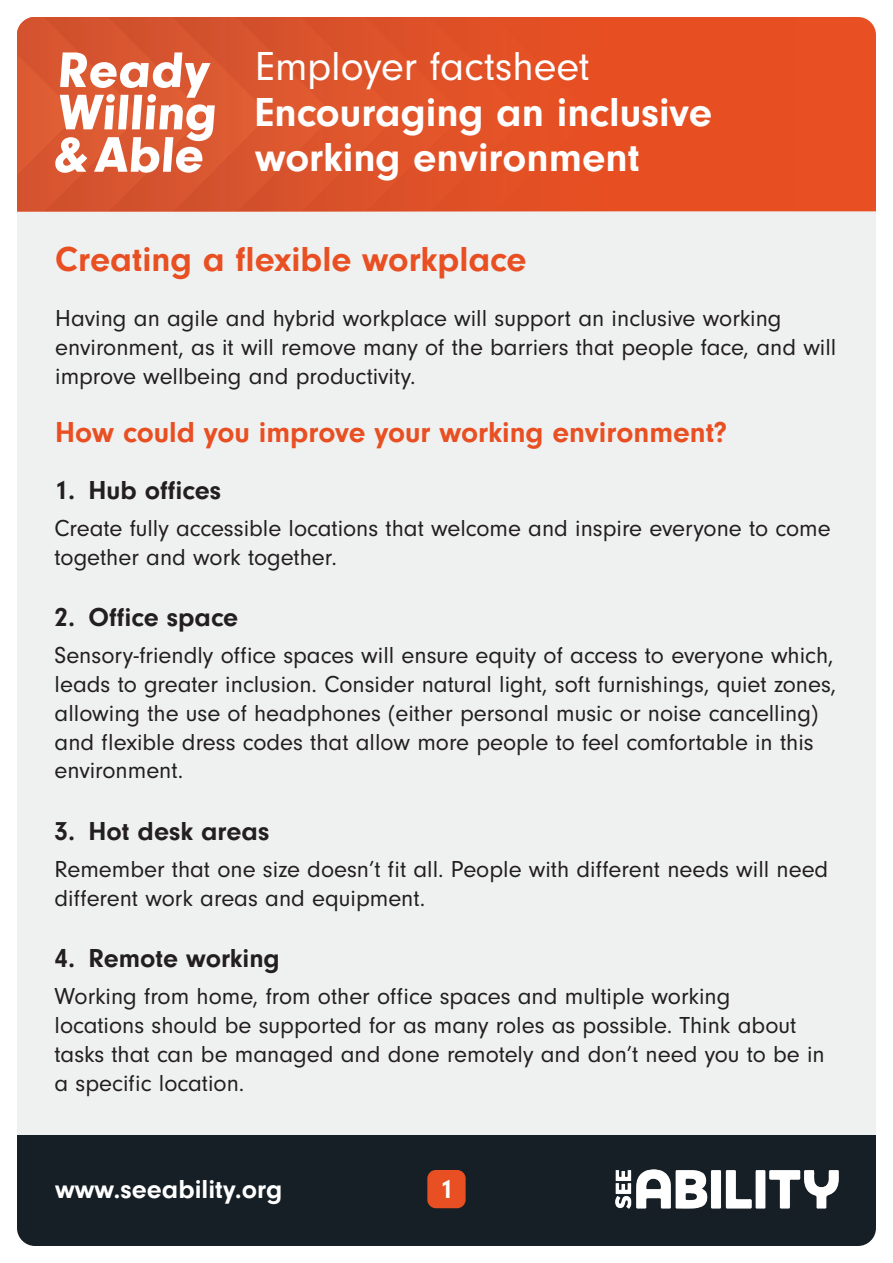
<style>
.page{position:relative;width:893px;height:1263px;background:#fff}
.page>*{position:absolute;margin:0;border:0;box-sizing:border-box;transform-origin:0 0}
.t1{font:700 42px/45px "Neuzeit Gro";color:#fff}
.t2{font:42px "Neuzeit Gro";color:#fff}
.t3{font:700 36px "Neuzeit Gro";color:#e84f22}
.t4{font:700 30px "Neuzeit Gro";color:#e84f22}
.t5{font:700 27px "Neuzeit Gro";color:#231f20}
.t6{font:700 27px "Neuzeit Gro";color:#fff}
.t7{font:24px/28.8px "Neuzeit Gro";color:#231f20}
</style>
<div class="page">
<div style="left:17px;top:17px;width:859px;height:1229px;background:#eff1f0;border-radius:18px"></div>
<div style="left:17px;top:1135px;width:859px;height:111px;background:#161f25;border-radius:18px"></div>
<div style="left:17px;top:1135px;width:859px;height:77px;background:#161f25"></div>
<div style="left:427px;top:1170px;width:39px;height:38px;background:#e84f22;border-radius:9px"></div>
<img style="left:615px;top:1169px;width:224px;height:40px">
<div style="left:794px;top:17px;width:82px;height:194px;background:#e84f22"></div>
<svg style="left:17px;top:17px;width:777px;height:194px;background:#e05a32"></svg>
<h1 class="t2" style="left:255px;top:44px;width:336px">Employer factsheet</h1>
<h1 class="t1" style="left:255px;top:90px;width:458px">Encouraging an inclusive working environment</h1>
<h2 class="t3" style="left:55px;top:239px;width:473px">Creating a flexible workplace</h2>
<p class="t7" style="left:55px;top:305px;width:783px">Having an agile and hybrid workplace will support an inclusive working environment, as it will remove many of the barriers that people face, and will improve wellbeing and productivity.</p>
<p class="t4" style="left:55px;top:416px;width:673px">How could you improve your working environment?</p>
<p class="t5" style="left:55px;top:474px;width:168px">1. Hub offices</p>
<p class="t7" style="left:55px;top:514px;width:778px">Create fully accessible locations that welcome and inspire everyone to come together and work together.</p>
<p class="t5" style="left:55px;top:602px;width:185px">2. Office space</p>
<p class="t7" style="left:55px;top:641px;width:783px">Sensory-friendly office spaces will ensure equity of access to everyone which, leads to greater inclusion. Consider natural light, soft furnishings, quiet zones, allowing the use of headphones (either personal music or noise cancelling) and flexible dress codes that allow more people to feel comfortable in this environment.</p>
<p class="t5" style="left:55px;top:815px;width:216px">3. Hot desk areas</p>
<p class="t7" style="left:55px;top:855px;width:775px">Remember that one size doesn’t fit all. People with different needs will need different work areas and equipment.</p>
<p class="t5" style="left:55px;top:943px;width:227px">4. Remote working</p>
<p class="t7" style="left:55px;top:982px;width:772px">Working from home, from other office spaces and multiple working locations should be supported for as many roles as possible. Think about tasks that can be managed and done remotely and don’t need you to be in a specific location.</p>
<p class="t6" style="left:55px;top:1174px;width:229px">www.seeability.org</p>
<p class="t6" style="left:440px;top:1174px;width:15px">1</p>
</div>
